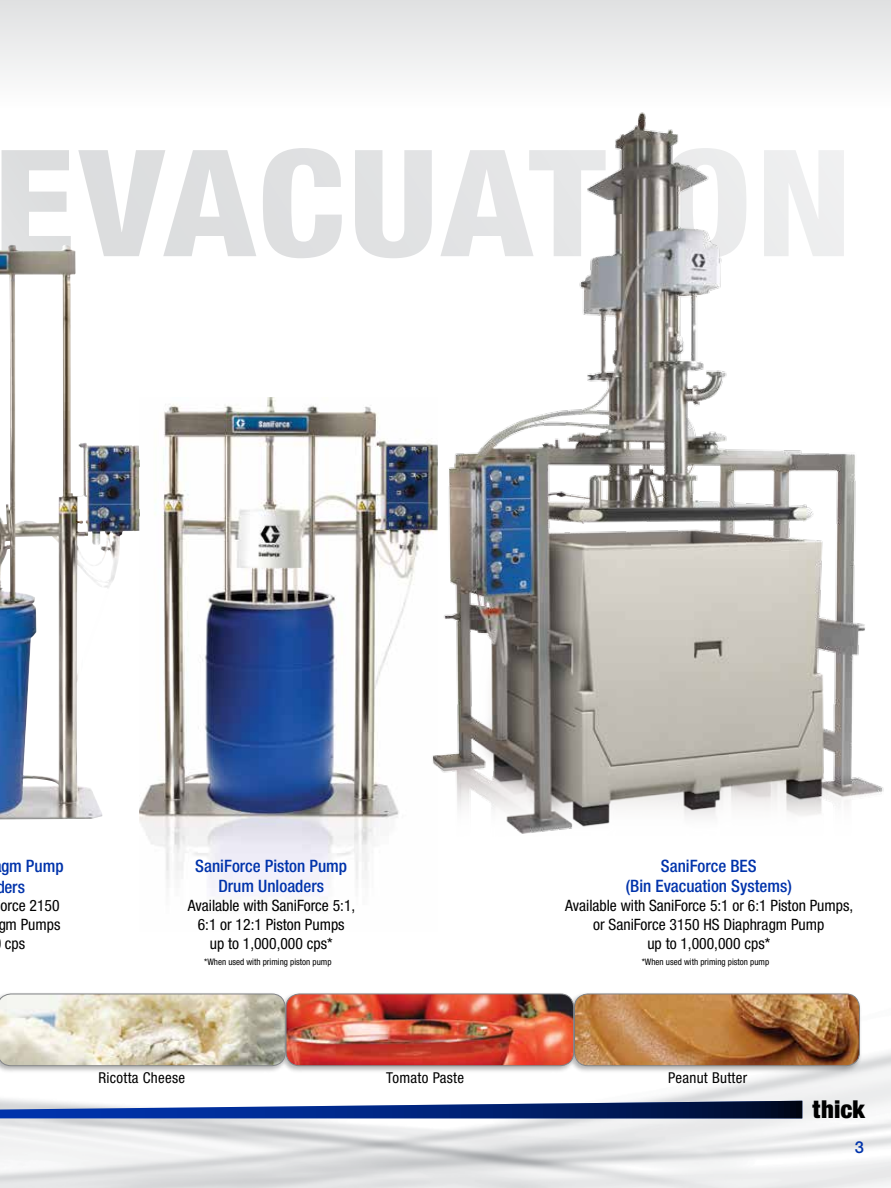
<style>
.page{position:relative;width:891px;height:1188px;background:#fff}
.page>*{position:absolute;margin:0;border:0;box-sizing:border-box;transform-origin:0 0}
.t1{font:900 condensed 24.75px "Helvetica Neue LT Std";color:#000}
.t2{font:500 condensed 17.1px/20.5px "Helvetica Neue LT Std";color:#0033ab;text-align:center}
.t3{font:500 16.5px "Helvetica Neue LT Std";color:#0033ab}
.t4{font:condensed 15.6px/18.8px "Helvetica Neue LT Std";color:#000;text-align:center}
.t5{font:condensed 15px "Helvetica Neue LT Std";letter-spacing:.02em;color:#000}
.t6{font:condensed 9px "Helvetica Neue LT Std";color:#000}
</style>
<div class="page">
<img style="left:0;top:1052px;width:891px;height:136px">
<div style="left:0;top:0;width:891px;height:108px;background:linear-gradient(to bottom,#dfe0e1,#fefefe)"></div>
<div style="left:567px;top:991px;width:295px;height:82px;background:#000;opacity:.3"></div>
<img style="left:576px;top:994px;width:283px;height:72px">
<div style="left:574px;top:994px;width:286px;height:72px;border:1px solid #808285;border-radius:14px"></div>
<div style="left:279px;top:991px;width:297px;height:82px;background:#000;opacity:.3"></div>
<img style="left:286px;top:994px;width:288px;height:72px;border-radius:14px">
<div style="left:286px;top:994px;width:288px;height:72px;border:1px solid #808285;border-radius:14px"></div>
<div style="left:0;top:991px;width:288px;height:82px;background:#000;opacity:.3"></div>
<svg style="left:0;top:994px;width:286px;height:72px;background:#d7d0bb"></svg>
<svg style="left:2px;top:148px;width:407px;height:110px"></svg>
<img style="left:139px;top:397px;width:270px;height:499px">
<img style="left:409px;top:93px;width:482px;height:741px">
<svg style="left:0;top:1101px;width:802px;height:17px"></svg>
<img style="left:0;top:244px;width:140px;height:575px">
<p class="t2" style="left:-4px;top:856px;width:69px;text-align:left">gm Pump ders</p>
<p class="t4" style="left:1px;top:896px;width:61px">orce 2150</p>
<p class="t4" style="left:-2px;top:915px;width:64px">gm Pumps</p>
<p class="t4" style="left:5px;top:934px;width:22px">cps</p>
<p class="t2" style="left:195px;top:855px;width:153px">SaniForce Piston Pump<br>Drum Unloaders</p>
<p class="t4" style="left:188px;top:896px;width:169px">Available with SaniForce 5:1,<br>6:1 or 12:1 Piston Pumps<br>up to 1,000,000 cps*</p>
<p class="t2" style="left:626px;top:855px;width:167px">SaniForce BES<br>(Bin Evacuation Systems)</p>
<p class="t4" style="left:565px;top:896px;width:290px">Available with SaniForce 5:1 or 6:1 Piston Pumps, or SaniForce 3150 HS Diaphragm Pump<br>up to 1,000,000 cps*</p>
<p class="t6" style="left:204px;top:956px;width:129px">*When used with priming piston pump</p>
<p class="t6" style="left:642px;top:956px;width:129px">*When used with priming piston pump</p>
<p class="t5" style="left:98px;top:1069px;width:88px">Ricotta Cheese</p>
<p class="t5" style="left:386px;top:1069px;width:79px">Tomato Paste</p>
<p class="t5" style="left:668px;top:1069px;width:80px">Peanut Butter</p>
<h1 class="t1" style="left:813px;top:1094px;width:54px">thick</h1>
<p class="t3" style="left:855px;top:1137px;width:11px">3</p>
</div>
